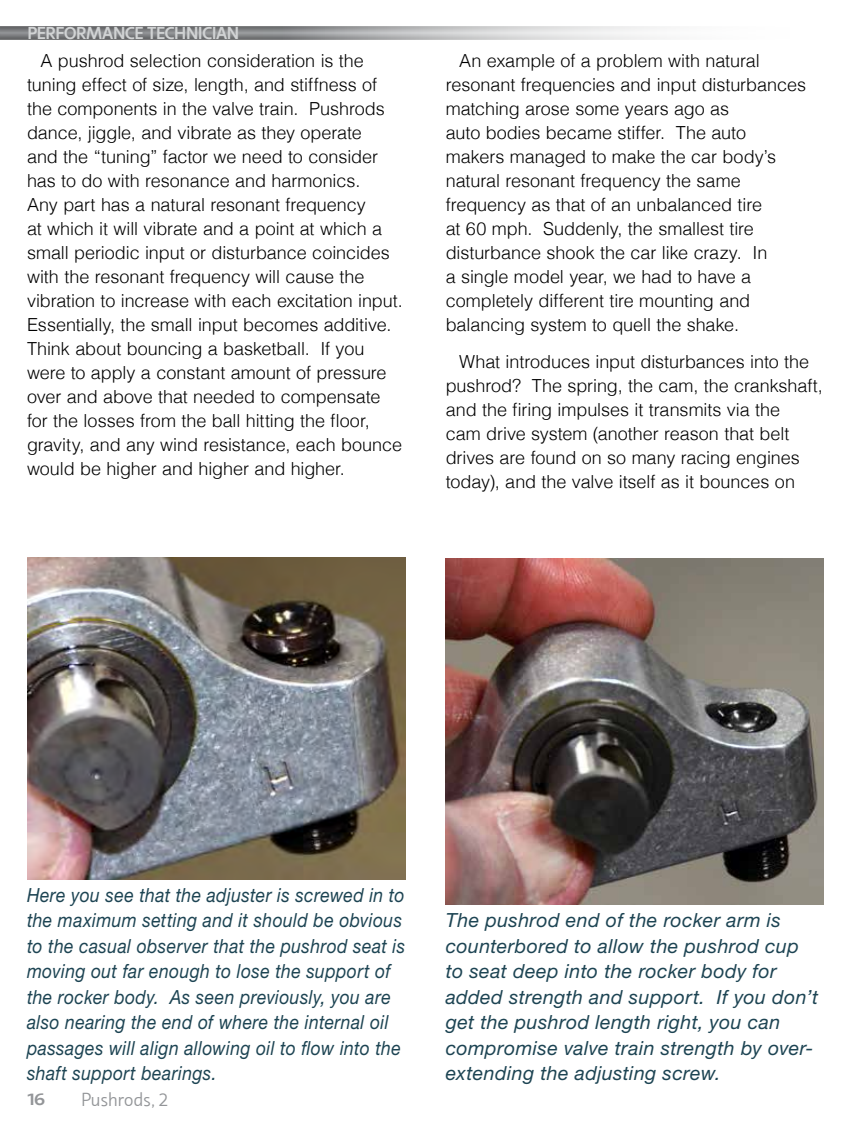
<style>
.page{position:relative;width:851px;height:1134px;background:#fff}
.page>*{position:absolute;margin:0;border:0;box-sizing:border-box;transform-origin:0 0}
.t1{font:italic 19.5px/25.5px "Helvetica Neue";letter-spacing:.02em;color:#1d4453;scale:.9 1}
.t2{font:italic 19.5px/25.5px "Helvetica Neue";letter-spacing:.02em;color:#1d4453}
.t3{font:300 18px/24px "Helvetica";letter-spacing:-.005em;color:#000}
.t4{font:300 18px "Machinato";letter-spacing:-.03em;color:#939598}
.t5{font:700 16.5px "Machinato";letter-spacing:-.01em;color:#d1d3d4}
.t6{font:700 16.5px "Machinato";color:#939598;scale:1.1 1}
</style>
<div class="page">
<div style="left:0;top:26px;width:825px;height:14px;background:#000;opacity:.5"></div>
<img style="left:446px;top:559px;width:378px;height:346px">
<img style="left:27px;top:558px;width:378px;height:321px">
<p class="t5" style="left:27px;top:22px;width:213px">PERFORMANCE TECHNICIAN</p>
<p class="t3" style="left:27px;top:48px;width:377px;text-indent:14px">A pushrod selection consideration is the tuning effect of size, length, and stiffness of the components in the valve train. Pushrods dance, jiggle, and vibrate as they operate<br>and the “tuning” factor we need to consider has to do with resonance and harmonics.<br>Any part has a natural resonant frequency<br>at which it will vibrate and a point at which a small periodic input or disturbance coincides with the resonant frequency will cause the vibration to increase with each excitation input.<br>Essentially, the small input becomes additive.<br>Think about bouncing a basketball. If you were to apply a constant amount of pressure over and above that needed to compensate for the losses from the ball hitting the floor, gravity, and any wind resistance, each bounce would be higher and higher and higher.</p>
<p class="t3" style="left:446px;top:48px;width:362px;text-indent:14px">An example of a problem with natural resonant frequencies and input disturbances matching arose some years ago as<br>auto bodies became stiffer. The auto makers managed to make the car body’s natural resonant frequency the same frequency as that of an unbalanced tire<br>at 60 mph. Suddenly, the smallest tire disturbance shook the car like crazy. In<br>a single model year, we had to have a completely different tire mounting and balancing system to quell the shake.</p>
<p class="t3" style="left:446px;top:350px;width:378px;text-indent:14px">What introduces input disturbances into the pushrod? The spring, the cam, the crankshaft, and the firing impulses it transmits via the<br>cam drive system (another reason that belt drives are found on so many racing engines today), and the valve itself as it bounces on</p>
<p class="t1" style="left:27px;top:881px;width:421px">Here you see that the adjuster is screwed in to the maximum setting and it should be obvious to the casual observer that the pushrod seat is moving out far enough to lose the support of the rocker body. As seen previously, you are also nearing the end of where the internal oil passages will align allowing oil to flow into the shaft support bearings.</p>
<p class="t6" style="left:27px;top:1088px;width:17px">16</p>
<p class="t4" style="left:81px;top:1089px;width:89px">Pushrods, 2</p>
<p class="t2" style="left:446px;top:907px;width:374px">The pushrod end of the rocker arm is counterbored to allow the pushrod cup to seat deep into the rocker body for added strength and support. If you don’t get the pushrod length right, you can compromise valve train strength by over&shy;extending the adjusting screw.</p>
</div>
